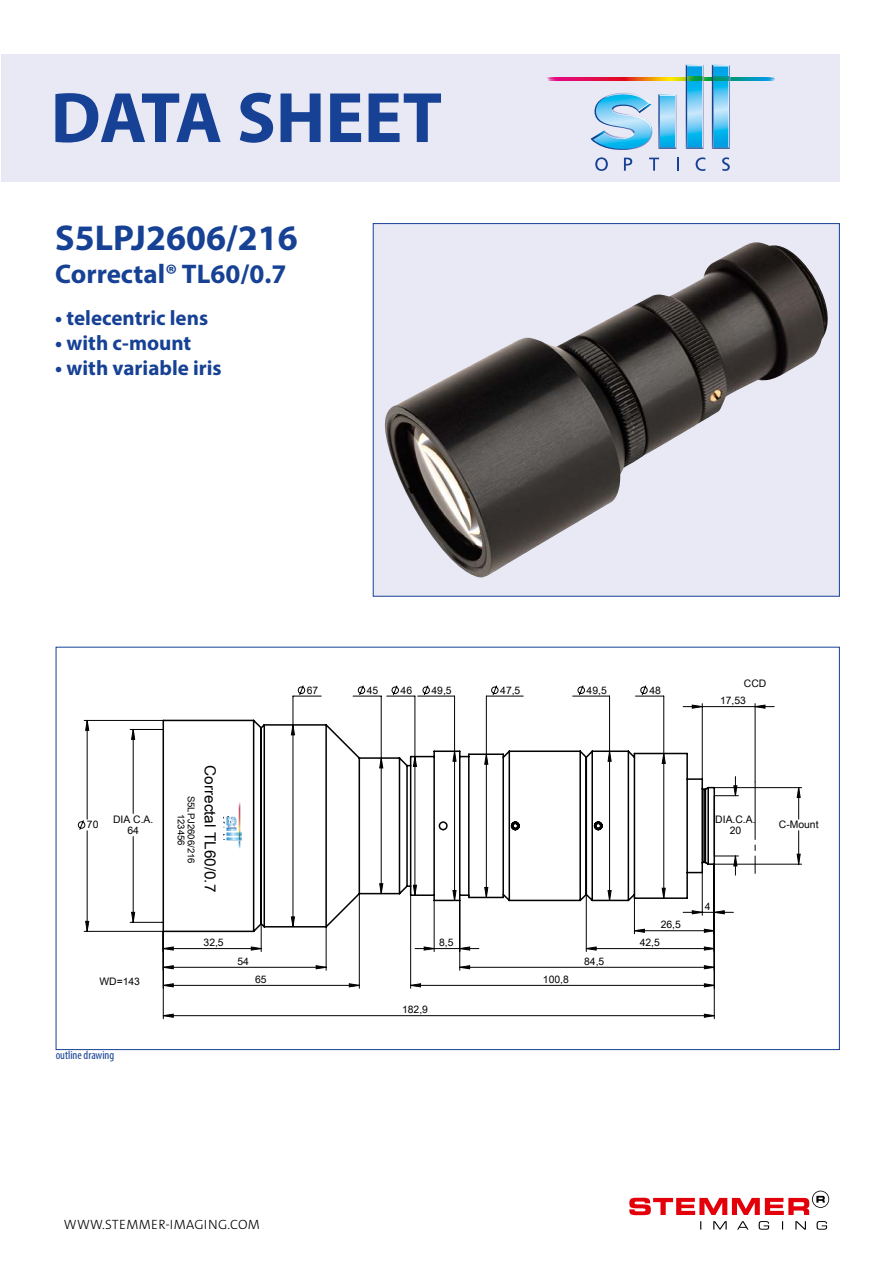
<style>
.page{position:relative;width:893px;height:1263px;background:#fff}
.page>*{position:absolute;margin:0;border:0;box-sizing:border-box;transform-origin:0 0}
.t1{font:700 72px "Myriad Pro";color:#164194}
.t2{font:700 36px "Myriad Pro";color:#164194}
.t3{font:700 27px "Myriad Pro";color:#164194}
.t4{font:700 21px "Myriad Pro";color:#164194}
.t5{font:15.3px "Arial";color:#020203}
.t6{font:13.5px "The Sans LP3 Lig";letter-spacing:.025em;color:#000}
.t7{font:condensed 12px "Myriad Pro";color:#164194}
.t8{font:10.35px/11.6px "Arial";color:#020203;text-align:center}
.t9{font:9.45px/9.9px "Arial";color:#020203;text-align:center}
</style>
<div class="page">
<div style="left:1px;top:54px;width:839px;height:128px;background:#e9e9f6"></div>
<div style="left:373px;top:224px;width:466px;height:372px;background:#e9e9f6"></div>
<img style="left:384px;top:242px;width:444px;height:336px">
<svg style="left:78px;top:820px;width:7px;height:10px"></svg>
<svg style="left:422px;top:685px;width:8px;height:11px"></svg>
<svg style="left:491px;top:685px;width:8px;height:11px"></svg>
<svg style="left:577px;top:685px;width:8px;height:11px"></svg>
<hr style="left:702px;top:704px;width:1px;height:75px;background:#020203">
<hr style="left:755px;top:704px;width:1px;height:78px;background:#020203">
<hr style="left:84px;top:720px;width:79px;height:1px;background:#020203">
<hr style="left:84px;top:931px;width:79px;height:1px;background:#020203">
<svg style="left:293px;top:685px;width:28px;height:20px"></svg>
<svg style="left:353px;top:685px;width:28px;height:12px"></svg>
<hr style="left:381px;top:696px;width:1px;height:62px;background:#020203">
<svg style="left:387px;top:685px;width:28px;height:12px"></svg>
<hr style="left:414px;top:696px;width:1px;height:60px;background:#020203">
<hr style="left:418px;top:696px;width:37px;height:1px;background:#020203">
<hr style="left:454px;top:696px;width:1px;height:55px;background:#020203">
<hr style="left:486px;top:696px;width:37px;height:1px;background:#020203">
<hr style="left:486px;top:696px;width:1px;height:58px;background:#020203">
<hr style="left:573px;top:696px;width:37px;height:1px;background:#020203">
<hr style="left:609px;top:696px;width:1px;height:55px;background:#020203">
<hr style="left:163px;top:931px;width:1px;height:88px;background:#020203">
<hr style="left:714px;top:864px;width:1px;height:155px;background:#020203">
<hr style="left:714px;top:864px;width:88px;height:1px;background:#020203">
<hr style="left:714px;top:787px;width:88px;height:1px;background:#020203">
<svg style="left:635px;top:685px;width:29px;height:12px"></svg>
<hr style="left:663px;top:696px;width:1px;height:57px;background:#020203">
<svg style="left:86px;top:720px;width:714px;height:297px"></svg>
<svg style="left:162px;top:718px;width:554px;height:215px"></svg>
<svg style="left:548px;top:77px;width:221px;height:1px"></svg>
<svg style="left:548px;top:80px;width:225px;height:1px"></svg>
<svg style="left:548px;top:79px;width:224px;height:1px"></svg>
<svg style="left:547px;top:78px;width:227px;height:1px"></svg>
<svg style="left:595px;top:157px;width:13px;height:14px"></svg>
<svg style="left:624px;top:158px;width:8px;height:13px"></svg>
<svg style="left:649px;top:158px;width:10px;height:13px"></svg>
<svg style="left:677px;top:158px;width:2px;height:13px"></svg>
<svg style="left:696px;top:157px;width:9px;height:14px"></svg>
<svg style="left:722px;top:157px;width:8px;height:14px"></svg>
<svg style="left:591px;top:65px;width:139px;height:85px"></svg>
<svg style="left:593px;top:76px;width:136px;height:1px"></svg>
<svg style="left:593px;top:80px;width:136px;height:1px"></svg>
<svg style="left:593px;top:78px;width:136px;height:2px"></svg>
<svg style="left:593px;top:77px;width:136px;height:1px"></svg>
<svg style="left:629px;top:1190px;width:200px;height:40px"></svg>
<h1 class="t1" style="left:51px;top:71px;width:393px">DATA SHEET</h1>
<h2 class="t2" style="left:55px;top:215px;width:244px">S5LPJ2606/216</h2>
<h3 class="t3" style="left:55px;top:256px;width:233px">Correctal® TL60/0.7</h3>
<h3 class="t4" style="left:55px;top:304px;width:154px">• telecentric lens</h3>
<h3 class="t4" style="left:55px;top:329px;width:138px">• with c-mount</h3>
<h3 class="t4" style="left:55px;top:354px;width:168px">• with variable iris</h3>
<p class="t8" style="left:307px;top:684px;width:13px">67</p>
<p class="t8" style="left:367px;top:684px;width:13px">45</p>
<p class="t8" style="left:401px;top:684px;width:13px">46</p>
<p class="t8" style="left:432px;top:684px;width:22px">49,5</p>
<p class="t8" style="left:500px;top:684px;width:22px">47,5</p>
<p class="t8" style="left:587px;top:684px;width:22px">49,5</p>
<p class="t8" style="left:649px;top:684px;width:13px">48</p>
<p class="t8" style="left:744px;top:678px;width:24px">CCD</p>
<p class="t8" style="left:720px;top:695px;width:27px">17,53</p>
<p class="t8" style="left:87px;top:819px;width:13px">70</p>
<p class="t8" style="left:113px;top:813px;width:42px">DIA C.A.<br>64</p>
<p class="t9" style="left:196px;top:796px;width:69px;rotate:90deg">S5LPJ2606/216<br>123456</p>
<h3 class="t5" style="left:221px;top:765px;width:128px;rotate:90deg">Correctal TL60/0.7</h3>
<p class="t8" style="left:715px;top:813px;width:42px">DIA.C.A.<br>20</p>
<p class="t8" style="left:779px;top:819px;width:41px">C-Mount</p>
<p class="t8" style="left:705px;top:900px;width:7px">4</p>
<p class="t8" style="left:661px;top:919px;width:22px">26,5</p>
<p class="t8" style="left:99px;top:976px;width:42px">WD=143</p>
<p class="t8" style="left:204px;top:936px;width:22px">32,5</p>
<p class="t8" style="left:439px;top:936px;width:16px">8,5</p>
<p class="t8" style="left:238px;top:955px;width:13px">54</p>
<p class="t8" style="left:255px;top:973px;width:13px">65</p>
<p class="t8" style="left:402px;top:1004px;width:27px">182,9</p>
<p class="t8" style="left:543px;top:973px;width:27px">100,8</p>
<p class="t8" style="left:584px;top:955px;width:22px">84,5</p>
<p class="t8" style="left:640px;top:936px;width:22px">42,5</p>
<p class="t7" style="left:56px;top:1048px;width:60px">outline drawing</p>
<h3 class="t6" style="left:64px;top:1215px;width:197px">WWW.STEMMER-IMAGING.COM</h3>
</div>
